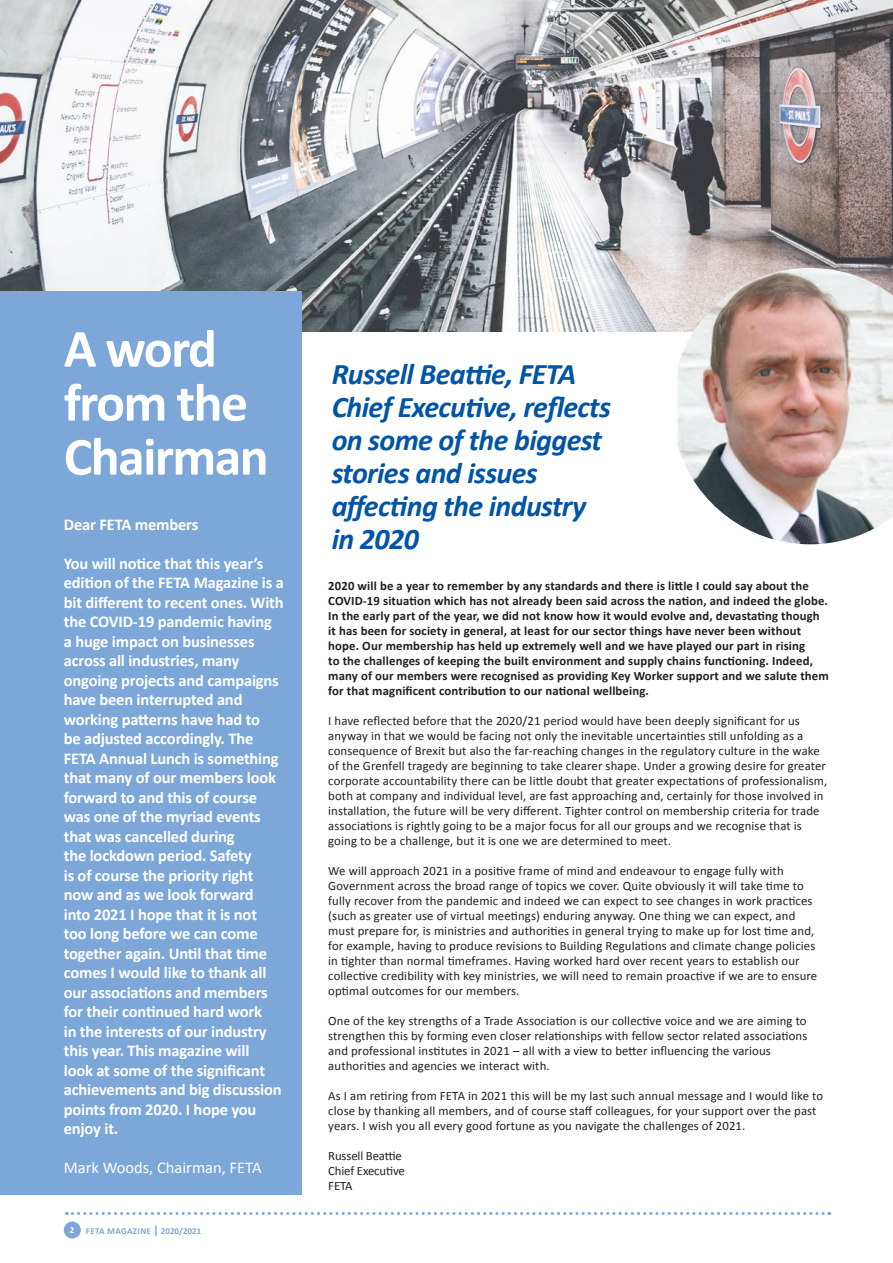
<style>
.page{position:relative;width:893px;height:1263px;background:#fff}
.page>*{position:absolute;margin:0;border:0;box-sizing:border-box;transform-origin:0 0}
.t1{font:700 54px/54px "Calibri";letter-spacing:-.03em;color:#fff}
.t2{font:italic 700 30px/33px "Calibri";letter-spacing:-.02em;color:#0154a6}
.t3{font:700 16.5px/19.5px "Calibri";letter-spacing:-.01em;color:#fff}
.t4{font:16.5px "Calibri";color:#fff}
.t5{font:12.75px/15px "Calibri";letter-spacing:.01em;color:#231f20}
.t6{font:700 12.75px/15px "Calibri";letter-spacing:.01em;color:#231f20}
.t7{font:12.75px "Calibri";letter-spacing:-.01em;color:#231f20}
.t8{font:700 9px "Calibri";letter-spacing:.035em;color:#7ca7d8}
.t9{font:700 9px "Calibri";color:#fff}
.s1{font-size:12px}
</style>
<div class="page">
<svg style="left:66px;top:1212px;width:764px;height:3px"></svg>
<div style="left:64px;top:1221px;width:17px;height:17px;background:#7ca7d8;border-radius:50%"></div>
<img style="left:0;top:0;width:893px;height:332px">
<img style="left:678px;top:268px;width:215px;height:276px">
<div style="left:0;top:291px;width:302px;height:904px;background:#7ca7d8"></div>
<p class="t1" style="left:64px;top:322px;width:206px">A word from the<br>Chairman</p>
<p class="t3" style="left:64px;top:514px;width:136px">Dear FETA members</p>
<p class="t3" style="left:64px;top:553px;width:222px">You will notice that this year’s edition of the FETA Magazine is a bit different to recent ones. With the COVID-19 pandemic having a huge impact on businesses across all industries, many ongoing projects and campaigns have been interrupted and working patterns have had to<br>be adjusted accordingly. The<br>FETA Annual Lunch is something that many of our members look forward to and this of course was one of the myriad events that was cancelled during<br>the lockdown period. Safety<br>is of course the priority right now and as we look forward into 2021 I hope that it is not too long before we can come together again. Until that time comes I would like to thank all our associations and members for their continued hard work<br>in the interests of our industry this year. This magazine will<br>look at some of the significant achievements and big discussion points from 2020. I hope you enjoy it.</p>
<p class="t4" style="left:64px;top:1157px;width:199px">Mark Woods, Chairman, FETA</p>
<p class="t9" style="left:70px;top:1224px;width:6px">2</p>
<p class="t8" style="left:86px;top:1225px;width:117px">FETA MAGAZINE <span class="s1">|</span> 2020/2021</p>
<p class="t2" style="left:332px;top:358px;width:281px">Russell Beattie, FETA<br>Chief Executive, reflects on some of the biggest stories and issues affecting the industry in 2020</p>
<p class="t6" style="left:328px;top:578px;width:502px">2020 will be a year to remember by any standards and there is little I could say about the COVID-19 situation which has not already been said across the nation, and indeed the globe.<br>In the early part of the year, we did not know how it would evolve and, devastating though it has been for society in general, at least for our sector things have never been without hope. Our membership has held up extremely well and we have played our part in rising<br>to the challenges of keeping the built environment and supply chains functioning. Indeed, many of our members were recognised as providing Key Worker support and we salute them for that magnificent contribution to our national wellbeing.</p>
<p class="t5" style="left:328px;top:713px;width:501px">I have reflected before that the 2020/21 period would have been deeply significant for us anyway in that we would be facing not only the inevitable uncertainties still unfolding as a consequence of Brexit but also the far-reaching changes in the regulatory culture in the wake of the Grenfell tragedy are beginning to take clearer shape. Under a growing desire for greater corporate accountability there can be little doubt that greater expectations of professionalism, both at company and individual level, are fast approaching and, certainly for those involved in installation, the future will be very different. Tighter control on membership criteria for trade associations is rightly going to be a major focus for all our groups and we recognise that is going to be a challenge, but it is one we are determined to meet.</p>
<p class="t5" style="left:328px;top:863px;width:490px">We will approach 2021 in a positive frame of mind and endeavour to engage fully with Government across the broad range of topics we cover. Quite obviously it will take time to fully recover from the pandemic and indeed we can expect to see changes in work practices (such as greater use of virtual meetings) enduring anyway. One thing we can expect, and must prepare for, is ministries and authorities in general trying to make up for lost time and, for example, having to produce revisions to Building Regulations and climate change policies in tighter than normal timeframes. Having worked hard over recent years to establish our collective credibility with key ministries, we will need to remain proactive if we are to ensure optimal outcomes for our members.</p>
<p class="t5" style="left:328px;top:1013px;width:481px">One of the key strengths of a Trade Association is our collective voice and we are aiming to strengthen this by forming even closer relationships with fellow sector related associations and professional institutes in 2021 – all with a view to better influencing the various authorities and agencies we interact with.</p>
<p class="t5" style="left:328px;top:1088px;width:496px">As I am retiring from FETA in 2021 this will be my last such annual message and I would like to close by thanking all members, and of course staff colleagues, for your support over the past years. I wish you all every good fortune as you navigate the challenges of 2021.</p>
<p class="t7" style="left:328px;top:1148px;width:75px">Russell Beattie</p>
<p class="t7" style="left:328px;top:1163px;width:78px">Chief Executive</p>
<p class="t5" style="left:328px;top:1178px;width:26px">FETA</p>
</div>
